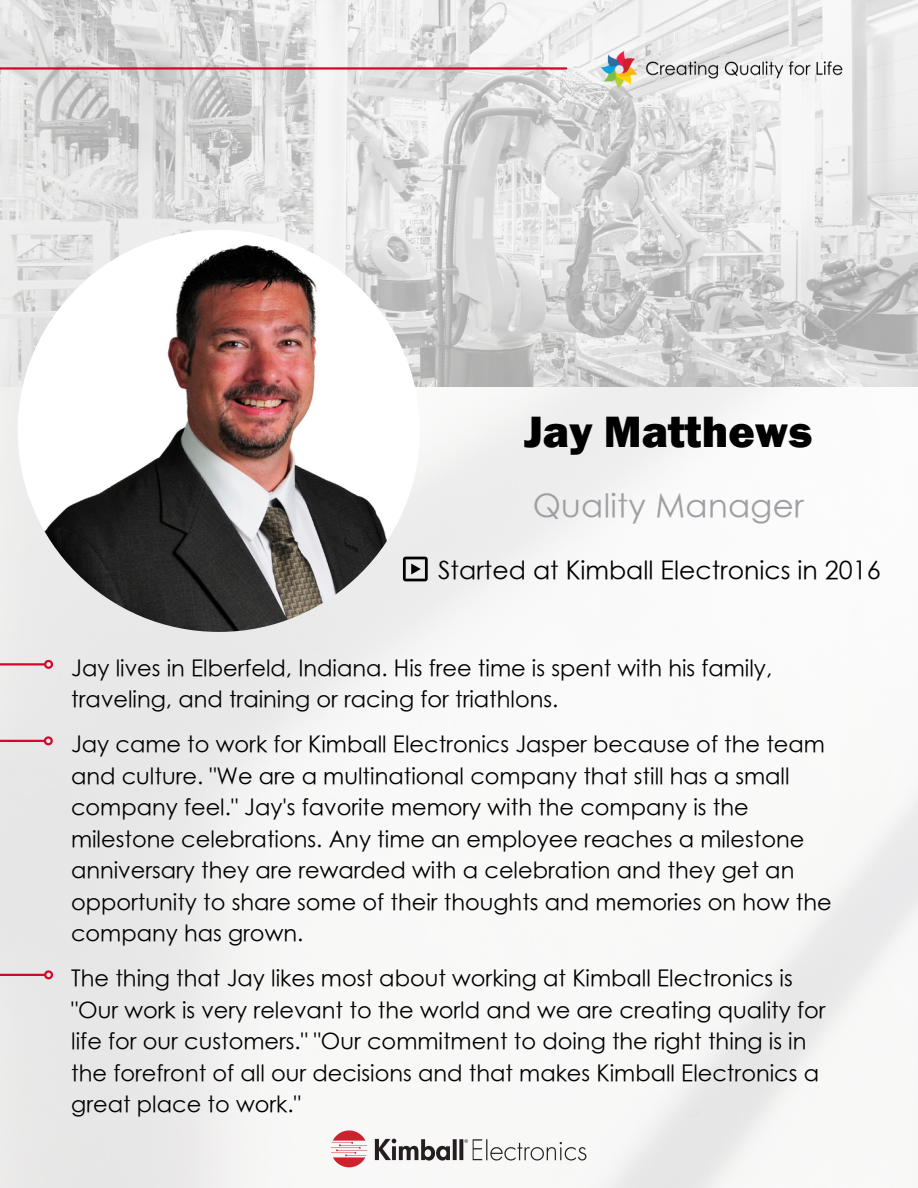
<style>
.page{position:relative;width:918px;height:1188px;background:#fff}
.page>*{position:absolute;margin:0;border:0;box-sizing:border-box;transform-origin:0 0}
.t1{font:800 45.15px "Franklin Gothic";color:#000}
.t2{font:32.4px "TR Century Gothic";letter-spacing:.01em;color:#9d9fa2}
.t3{font:25.2px "TR Century Gothic";color:#000}
.t4{font:22.5px/31.5px "TR Century Gothic";color:#000}
</style>
<div class="page">
<img style="left:0;top:386px;width:918px;height:802px">
<img style="left:0;top:0;width:918px;height:386px">
<img style="left:18px;top:230px;width:402px;height:402px;border-radius:50%">
<hr style="left:0;top:67px;width:566px;height:3px;background:#cf0a2c">
<img style="left:597px;top:43px;width:249px;height:53px">
<svg style="left:403px;top:557px;width:25px;height:24px"></svg>
<img style="left:310px;top:1118px;width:297px;height:63px">
<hr style="left:0;top:663px;width:44px;height:3px;background:#cf0a2c">
<svg style="left:42px;top:658px;width:13px;height:13px"></svg>
<hr style="left:0;top:740px;width:44px;height:2px;background:#cf0a2c">
<svg style="left:42px;top:735px;width:13px;height:12px"></svg>
<hr style="left:0;top:974px;width:44px;height:2px;background:#cf0a2c">
<svg style="left:42px;top:969px;width:13px;height:12px"></svg>
<h1 class="t1" style="left:524px;top:405px;width:290px">Jay Matthews</h1>
<h2 class="t2" style="left:533px;top:484px;width:273px">Quality Manager</h2>
<p class="t3" style="left:438px;top:553px;width:444px">Started at Kimball Electronics in 2016</p>
<p class="t4" style="left:71px;top:651px;width:702px">Jay lives in Elberfeld, Indiana. His free time is spent with his family, traveling, and training or racing for triathlons.</p>
<p class="t4" style="left:71px;top:728px;width:762px">Jay came to work for Kimball Electronics Jasper because of the team and culture. "We are a multinational company that still has a small company feel." Jay's favorite memory with the company is the milestone celebrations. Any time an employee reaches a milestone anniversary they are rewarded with a celebration and they get an opportunity to share some of their thoughts and memories on how the company has grown.</p>
<p class="t4" style="left:71px;top:962px;width:756px">The thing that Jay likes most about working at Kimball Electronics is "Our work is very relevant to the world and we are creating quality for life for our customers." "Our commitment to doing the right thing is in the forefront of all our decisions and that makes Kimball Electronics a great place to work."</p>
</div>
